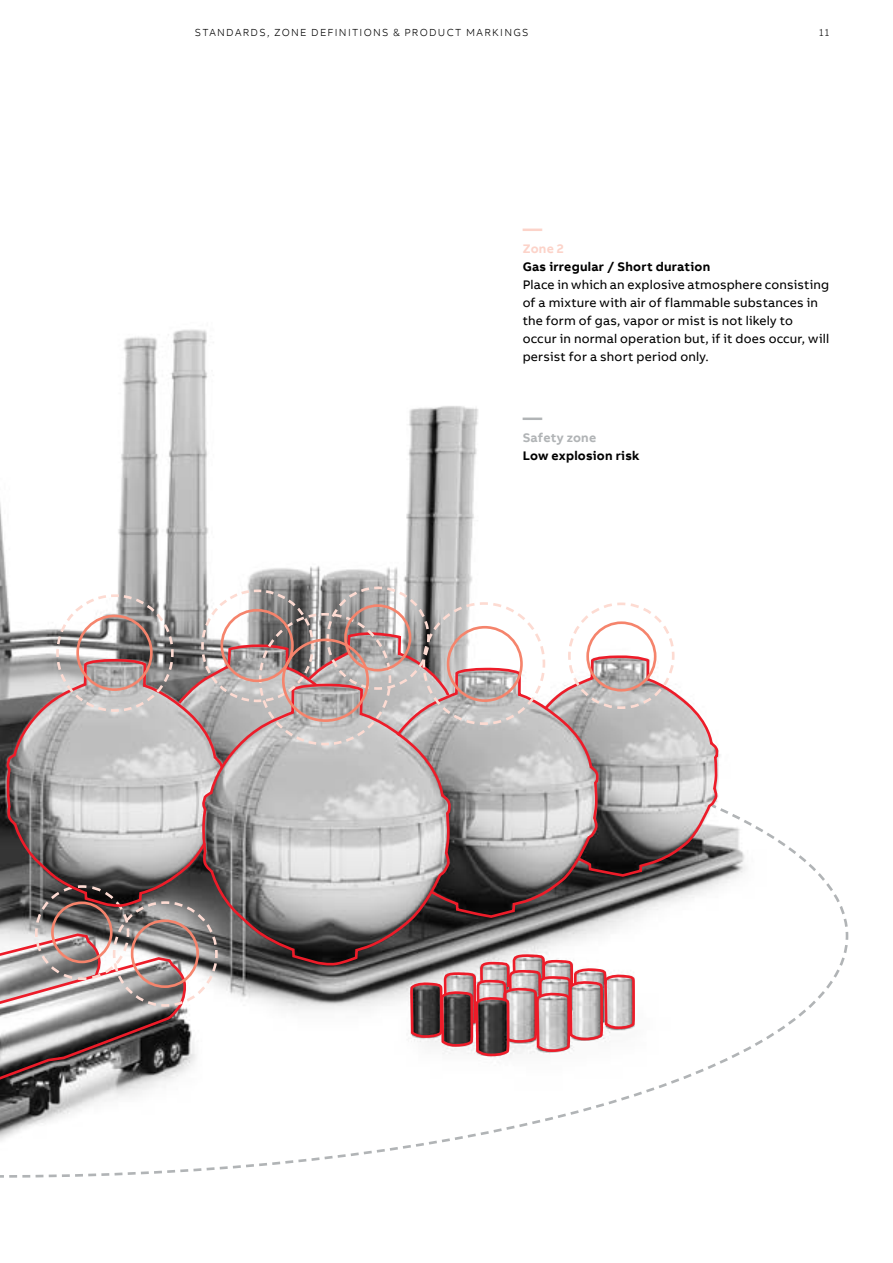
<style>
.page{position:relative;width:893px;height:1263px;background:#fff}
.page>*{position:absolute;margin:0;border:0;box-sizing:border-box;transform-origin:0 0}
.t1{font:700 19.5px "AB Bvoice";color:#fcd3c9}
.t2{font:700 19.5px "AB Bvoice";color:#b1b4b6}
.t3{font:12.75px/18px "AB Bvoice";letter-spacing:.015em;color:#000}
.t4{font:700 12.75px "AB Bvoice";letter-spacing:.02em;color:#000}
.t5{font:700 12.75px "AB Bvoice";letter-spacing:.015em;color:#b1b4b6}
.t6{font:700 12.75px "AB Bvoice";color:#fcd3c9}
.t7{font:300 10.5px "AB Bvoice";letter-spacing:.12em;color:#000}
</style>
<div class="page">
<img style="left:0;top:329px;width:307px;height:470px">
<svg style="left:0;top:799px;width:849px;height:379px"></svg>
<svg style="left:0;top:884px;width:219px;height:200px"></svg>
<svg style="left:224px;top:747px;width:170px;height:220px;background:#9e9a9a"></svg>
<svg style="left:394px;top:406px;width:147px;height:772px"></svg>
<svg style="left:541px;top:685px;width:179px;height:493px"></svg>
<svg style="left:5px;top:657px;width:219px;height:332px;background:#9f9494"></svg>
<svg style="left:307px;top:453px;width:144px;height:385px"></svg>
<svg style="left:567px;top:602px;width:109px;height:108px"></svg>
<svg style="left:55px;top:585px;width:492px;height:162px"></svg>
<div style="left:76px;top:615px;width:77px;height:76px;border:3px solid #f5846c;border-radius:50%"></div>
<div style="left:220px;top:609px;width:74px;height:73px;border:3px solid #f5846c;border-radius:50%"></div>
<div style="left:282px;top:638px;width:87px;height:84px;border:3px solid #f5846c;border-radius:50%"></div>
<div style="left:447px;top:626px;width:76px;height:76px;border:3px solid #f5846c;border-radius:50%"></div>
<div style="left:586px;top:621px;width:70px;height:70px;border:3px solid #f5846c;border-radius:50%"></div>
<div style="left:344px;top:604px;width:67px;height:67px;border:3px solid #f5846c;border-radius:50%"></div>
<svg style="left:410px;top:954px;width:227px;height:103px"></svg>
<p class="t7" style="left:195px;top:26px;width:335px">STANDARDS, ZONE DEFINITIONS &amp; PRODUCT MARKINGS</p>
<p class="t7" style="left:819px;top:26px;width:11px">11</p>
<h1 class="t1" style="left:523px;top:216px;width:21px">—</h1>
<p class="t6" style="left:523px;top:240px;width:43px">Zone 2</p>
<p class="t4" style="left:523px;top:258px;width:189px">Gas irregular / Short duration</p>
<p class="t3" style="left:523px;top:276px;width:308px">Place in which an explosive atmosphere consisting of a mixture with air of flammable substances in the form of gas, vapor or mist is not likely to occur in normal operation but, if it does occur, will persist for a short period only.</p>
<h1 class="t2" style="left:523px;top:405px;width:21px">—</h1>
<p class="t5" style="left:523px;top:429px;width:75px">Safety zone</p>
<p class="t4" style="left:523px;top:447px;width:118px">Low explosion risk</p>
</div>
